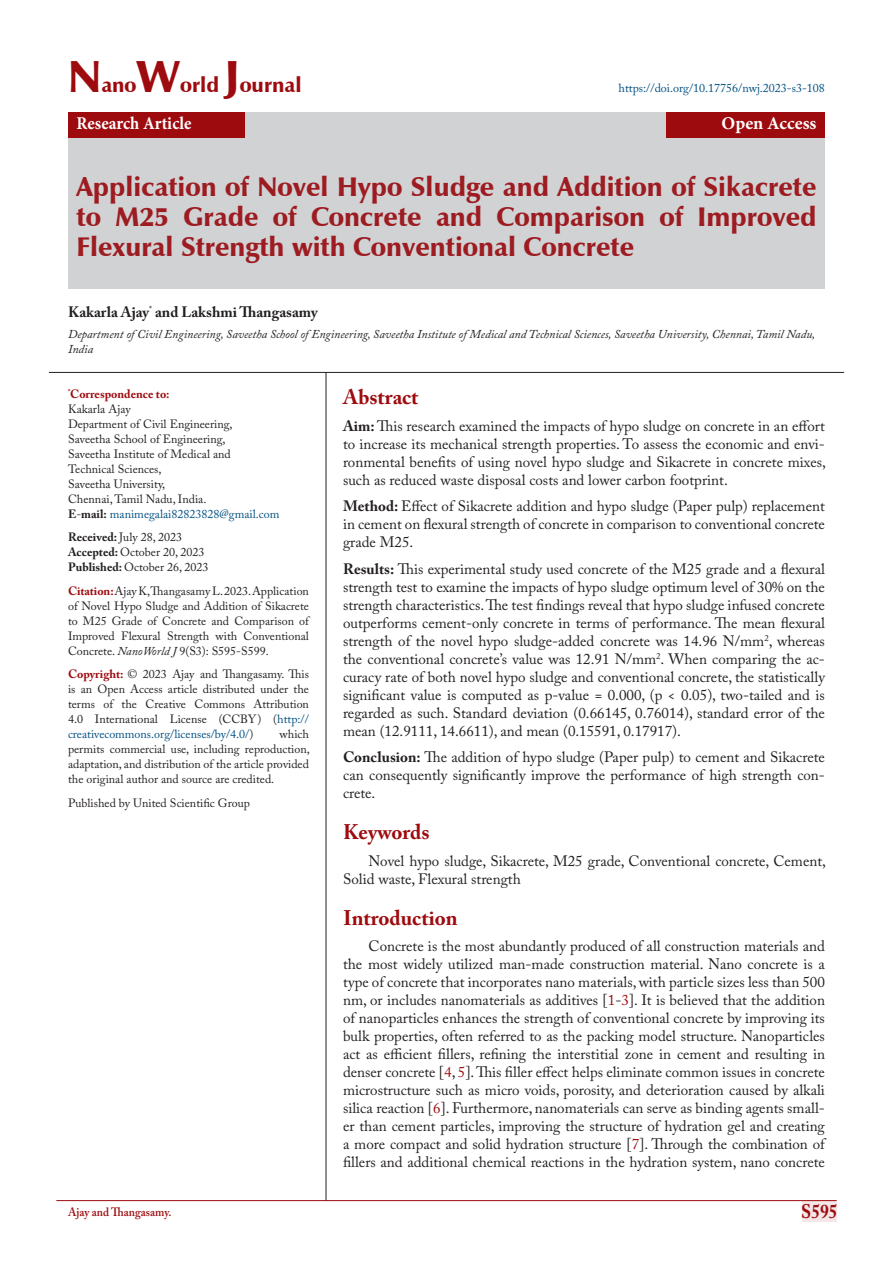
<style>
.page{position:relative;width:893px;height:1263px;background:#fff}
.page>*{position:absolute;margin:0;border:0;box-sizing:border-box;transform-origin:0 0}
.t1{font:900 27px/30px "Zapf Humanist 601 BT";color:#9d1c21;text-align:justify}
.s8{font:700 21px "Adobe Caslon Pro";color:#9e0b0f}
.t2{font:900 21px "Zapf Humanist 601 BT";color:#9e0b0f}
.t3{font:700 19.5px "Adobe Caslon Pro";color:#9e0b0f;scale:.9 1}
.t4{font:700 18px "Minion Pro";color:#fff;scale:.93 1}
.t5{font:700 18px "Minion Pro";color:#fff}
.t6{font:15px/18px "Adobe Caslon Pro";color:#231f20;text-align:justify}
.t7{font:700 15px "Adobe Caslon Pro";color:#231f20}
.t8{font:12px/15px "Adobe Caslon Pro";color:#231f20;text-align:justify}
.t9{font:italic 12px/15px "Adobe Caslon Pro";color:#231f20}
.t10{font:12px "Adobe Caslon Pro";color:#005082}
.t11{font:600 12px "Adobe Caslon Pro";color:#9e0b0f;scale:.95 1}
.t12{font:700 12px "Adobe Caslon Pro";color:#9e0b0f}
.s1{font-size:45px}
.s2{font-weight:700;color:#231f20}
.s3{color:#231f20}
.s4{font-weight:700}
.s5{font-weight:700;color:#9e0b0f}
.s6{font-style:italic}
.s7{color:#005082}
.s8{color:#9e0b0f}
</style>
<div class="page">
<div style="left:802px;top:1200px;width:35px;height:21px;background:#f5e7e7"></div>
<hr style="left:56px;top:1200px;width:781px;height:1px;background:#9e0b0f">
<div style="left:68px;top:112px;width:757px;height:177px;background:#d1d2d4"></div>
<div style="left:68px;top:112px;width:177px;height:26px;background:#9e0b0f"></div>
<div style="left:666px;top:112px;width:159px;height:26px;background:#9e0b0f"></div>
<hr style="left:326px;top:372px;width:1px;height:828px;background:#231f20">
<hr style="left:49px;top:372px;width:795px;height:1px;background:#231f20">
<p class="t2" style="left:68px;top:72px;width:235px"><span class="s1">N</span>ano<span class="s1">W</span>orld <span class="s1">J</span>ournal</p>
<p class="t4" style="left:77px;top:111px;width:125px">Research Article</p>
<p class="t5" style="left:721px;top:111px;width:96px">Open Access</p>
<p class="t10" style="left:619px;top:81px;width:208px">https://doi.org/10.17756/nwj.2023-s3-108</p>
<p class="t1" style="left:77px;top:171px;width:741px">Application of Novel Hypo Sludge and Addition of Sikacrete to M25 Grade of Concrete and Comparison of Improved Flexural Strength with Conventional Concrete</p>
<p class="t7" style="left:68px;top:303px;width:251px">Kakarla Ajay<sup>*</sup> and Lakshmi Thangasamy</p>
<p class="t9" style="left:68px;top:326px;width:749px">Department of Civil Engineering, Saveetha School of Engineering, Saveetha Institute of Medical and Technical Sciences, Saveetha University, Chennai, Tamil Nadu,<br>India</p>
<p class="t12" style="left:68px;top:386px;width:103px"><sup>*</sup>Correspondence to:</p>
<p class="t8" style="left:68px;top:401px;width:64px">Kakarla Ajay</p>
<p class="t8" style="left:68px;top:416px;width:166px">Department of Civil Engineering,</p>
<p class="t8" style="left:68px;top:431px;width:159px">Saveetha School of Engineering,</p>
<p class="t8" style="left:68px;top:446px;width:164px">Saveetha Institute of Medical and</p>
<p class="t8" style="left:68px;top:461px;width:95px">Technical Sciences,</p>
<p class="t8" style="left:68px;top:476px;width:99px">Saveetha University,</p>
<p class="t8" style="left:68px;top:491px;width:140px">Chennai, Tamil Nadu, India.</p>
<p class="t10" style="left:68px;top:506px;width:213px"><span class="s2">E</span><span class="s3">-</span><span class="s2">mail:</span> manimegalai82823828@gmail.com</p>
<p class="t8" style="left:68px;top:529px;width:142px;text-align:left"><span class="s4">Received:</span> July 28, 2023<br><span class="s4">Accepted:</span> October 20, 2023<br><span class="s4">Published:</span> October 26, 2023</p>
<p class="t8" style="left:68px;top:583px;width:242px"><span class="s5">Citation:</span> Ajay K, Thangasamy L. 2023. Application of Novel Hypo Sludge and Addition of Sikacrete to M25 Grade of Concrete and Comparison of Improved Flexural Strength with Conventional Concrete. <span class="s6">NanoWorld J</span> 9(S3): S595-S599.</p>
<p class="t8" style="left:68px;top:666px;width:242px"><span class="s5">Copyright:</span> © 2023 Ajay and Thangasamy. This is an Open Access article distributed under the terms of the Creative Commons Attribution 4.0 International License (CCBY) (<span class="s7">http:// creativecommons.org/licenses/by/4.0/</span>)</p>
<p class="s8" style="left:343px;top:385px;width:77px">Abstract</p>
<p class="t6" style="left:343px;top:416px;width:484px"><span class="s4">Aim:</span> This research examined the impacts of hypo sludge on concrete in an effort to increase its mechanical strength properties. To assess the economic and envi&shy;ronmental benefits of using novel hypo sludge and Sikacrete in concrete mixes, such as reduced waste disposal costs and lower carbon footprint.</p>
<p class="t6" style="left:343px;top:497px;width:483px"><span class="s4">Method:</span> Effect of Sikacrete addition and hypo sludge (Paper pulp) replacement in cement on flexural strength of concrete in comparison to conventional concrete grade M25.</p>
<p class="t6" style="left:343px;top:559px;width:483px"><span class="s4">Results:</span> This experimental study used concrete of the M25 grade and a flexural strength test to examine the impacts of hypo sludge optimum level of 30% on the strength characteristics. The test findings reveal that hypo sludge infused concrete outperforms cement-only concrete in terms of performance. The mean flexural strength of the novel hypo sludge-added concrete was 14.96 N/mm<sup>2</sup>, whereas the conventional concrete’s value was 12.91 N/mm<sup>2</sup>. When comparing the ac&shy;curacy rate of both novel hypo sludge and conventional concrete, the statistically significant value is computed as p-value = 0.000, (p &lt; 0.05), two-tailed and is regarded as such. Standard deviation (0.66145, 0.76014), standard error of the mean (12.9111, 14.6611), and mean (0.15591, 0.17917).</p>
<p class="t6" style="left:343px;top:748px;width:483px"><span class="s4">Conclusion:</span> The addition of hypo sludge (Paper pulp) to cement and Sikacrete can consequently significantly improve the performance of high strength con&shy;crete.</p>
<p class="s8" style="left:343px;top:820px;width:88px">Keywords</p>
<p class="t6" style="left:343px;top:851px;width:484px;text-indent:26px">Novel hypo sludge, Sikacrete, M25 grade, Conventional concrete, Cement,<br>Solid waste, Flexural strength</p>
<p class="s8" style="left:343px;top:905px;width:116px">Introduction</p>
<p class="t6" style="left:343px;top:937px;width:483px;text-indent:26px">Concrete is the most abundantly produced of all construction materials and the most widely utilized man-made construction material. Nano concrete is a type of concrete that incorporates nano materials, with particle sizes less than 500 nm, or includes nanomaterials as additives [<span class="s8">1</span>-<span class="s8">3</span>]. It is believed that the addition of nanoparticles enhances the strength of conventional concrete by improving its bulk properties, often referred to as the packing model structure. Nanoparticles act as efficient fillers, refining the interstitial zone in cement and resulting in denser concrete [<span class="s8">4</span>, <span class="s8">5</span>]. This filler effect helps eliminate common issues in concrete microstructure such as micro voids, porosity, and deterioration caused by alkali silica reaction [<span class="s8">6</span>]. Furthermore, nanomaterials can serve as binding agents small&shy;er than cement particles, improving the structure of hydration gel and creating a more compact and solid hydration structure [<span class="s8">7</span>]. Through the combination of fillers and additional chemical reactions in the hydration system, nano concrete</p>
<p class="t8" style="left:68px;top:726px;width:243px;text-indent:212px">which permits commercial use, including reproduction, adaptation, and distribution of the article provided the original author and source are credited.</p>
<p class="t8" style="left:68px;top:795px;width:183px">Published by United Scientific Group</p>
<p class="t11" style="left:68px;top:1204px;width:110px">Ajay and Thangasamy.</p>
<h3 class="t3" style="left:801px;top:1200px;width:42px">S595</h3>
</div>
